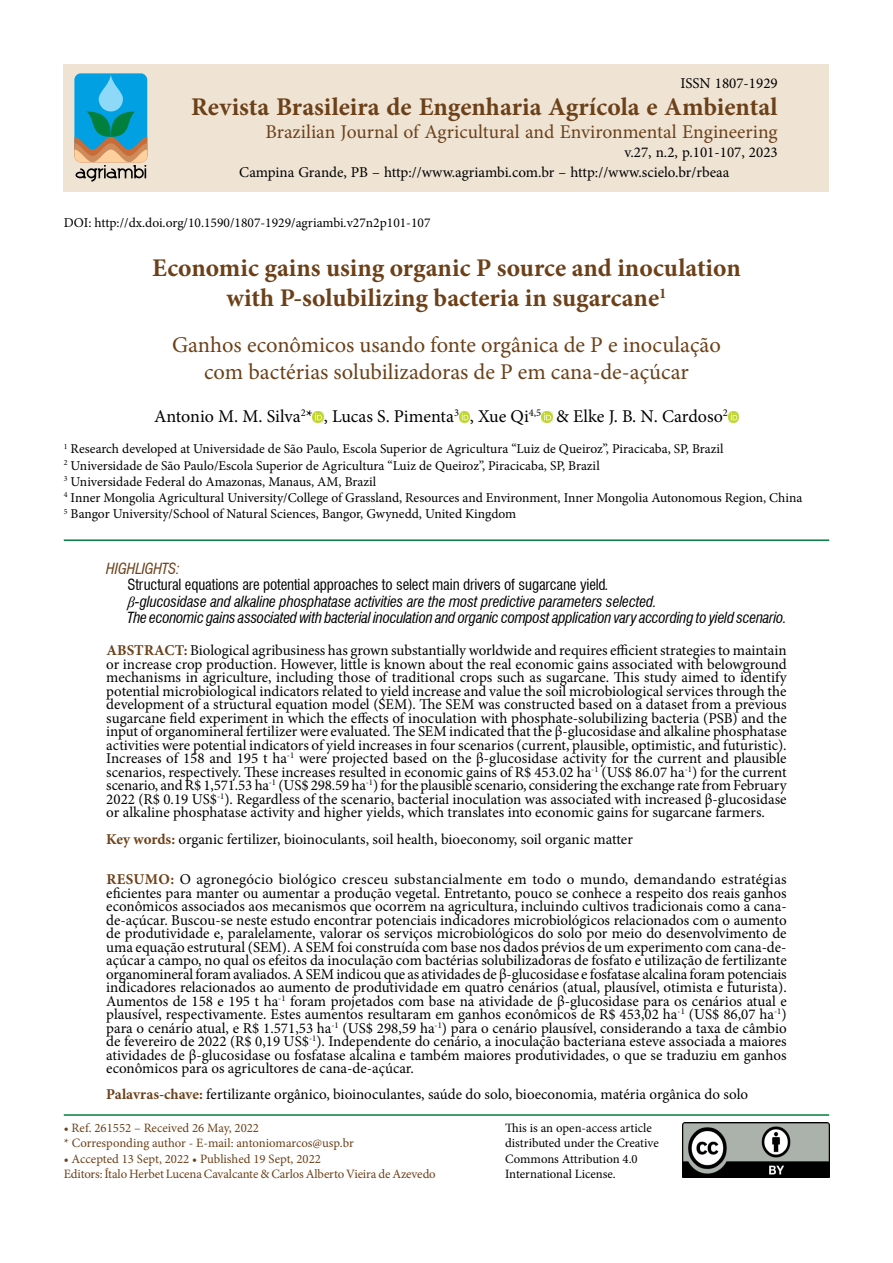
<style>
.page{position:relative;width:893px;height:1263px;background:#fff}
.page>*{position:absolute;margin:0;border:0;box-sizing:border-box;transform-origin:0 0}
.t1{font:700 25.5px/30.6px "Minion Pro";letter-spacing:-.005em;color:#6c4119;text-align:center}
.t2{font:22.5px/27px "Minion Pro";color:#6c4119;text-align:center}
.t3{font:19.5px "Minion Pro";color:#6c4119}
.t4{font:18px "Minion Pro";color:#000}
.t5{font:15px/13.5px "Minion Pro";color:#000;text-align:justify}
.t6{font:italic condensed 15px/16.5px "Swiss 721 BT";letter-spacing:-.02em;color:#000}
.t7{font:13.5px/16.2px "Minion Pro";color:#000}
.t8{font:12.75px/15.3px "Minion Pro";letter-spacing:-.005em;color:#6c4119}
.t9{font:12.75px/15.3px "Minion Pro";color:#000}
.s1{color:#6c4119}
.s2{font-style:normal}
.s3{font-family:"Times New Roman";font-stretch:normal}
.s4{font-weight:700;color:#6c4119}
</style>
<div class="page">
<div style="left:64px;top:64px;width:765px;height:127px;background:#efe3d4"></div>
<img style="left:682px;top:1123px;width:147px;height:55px">
<svg style="left:74px;top:73px;width:73px;height:109px;background:#53a2b4"></svg>
<hr style="left:64px;top:1114px;width:765px;height:2px;background:#007f3e">
<svg style="left:313px;top:411px;width:11px;height:11px"></svg>
<svg style="left:459px;top:411px;width:11px;height:11px"></svg>
<svg style="left:541px;top:411px;width:11px;height:11px"></svg>
<svg style="left:728px;top:411px;width:11px;height:11px"></svg>
<hr style="left:64px;top:539px;width:765px;height:2px;background:#007f3e">
<p class="t5" style="left:680px;top:77px;width:99px">ISSN 1807-1929</p>
<h1 class="t1" style="left:191px;top:91px;width:588px">Revista Brasileira de Engenharia Agrícola e Ambiental</h1>
<h3 class="t3" style="left:265px;top:119px;width:514px">Brazilian Journal of Agricultural and Environmental Engineering</h3>
<p class="t5" style="left:624px;top:146px;width:155px">v.27, n.2, p.101-107, 2023</p>
<p class="t5" style="left:239px;top:165px;width:492px">Campina Grande, PB – http://www.agriambi.com.br – http://www.scielo.br/rbeaa</p>
<p class="t7" style="left:64px;top:215px;width:368px">DOI: http://dx.doi.org/10.1590/1807-1929/agriambi.v27n2p101-107</p>
<h1 class="t1" style="left:152px;top:252px;width:590px">Economic gains using organic P source and inoculation with P-solubilizing bacteria in sugarcane<sup>1</sup></h1>
<h2 class="t2" style="left:172px;top:332px;width:550px">Ganhos econômicos usando fonte orgânica de P e inoculação com bactérias solubilizadoras de P em cana-de-açúcar</h2>
<p class="t4" style="left:154px;top:404px;width:575px">Antonio M. M. Silva<sup>2</sup>* , Lucas S. Pimenta<sup>3</sup> , Xue Qi<sup>4,5</sup> &amp; Elke J. B. N. Cardoso<sup>2</sup></p>
<p class="t7" style="left:64px;top:441px;width:740px"><sup>1</sup> Research developed at Universidade de São Paulo, Escola Superior de Agricultura “Luiz de Queiroz”, Piracicaba, SP, Brazil<br><sup>2</sup> Universidade de São Paulo/Escola Superior de Agricultura “Luiz de Queiroz”, Piracicaba, SP, Brazil<br><sup>3</sup> Universidade Federal do Amazonas, Manaus, AM, Brazil<br><sup>4</sup> Inner Mongolia Agricultural University/College of Grassland, Resources and Environment, Inner Mongolia Autonomous Region, China <sup>5</sup> Bangor University/School of Natural Sciences, Bangor, Gwynedd, United Kingdom</p>
<p class="t6" style="left:128px;top:560px;width:661px;text-indent:-21px"><span class="s1">HIGHLIGHTS:<br></span><span class="s2">Structural equations are potential approaches to select main drivers of sugarcane yield</span>.<br><span class="s3">β</span>-glucosidase and alkaline phosphatase activities are the most predictive parameters selected.<br>The economic gains associated with bacterial inoculation and organic compost application vary according to yield scenario.</p>
<p class="t5" style="left:106px;top:644px;width:682px"><span class="s4">ABSTRACT:</span> Biological agribusiness has grown substantially worldwide and requires efficient strategies to maintain or increase crop production. However, little is known about the real economic gains associated with belowground mechanisms in agriculture, including those of traditional crops such as sugarcane. This study aimed to identify potential microbiological indicators related to yield increase and value the soil microbiological services through the development of a structural equation model (SEM). The SEM was constructed based on a dataset from a previous sugarcane field experiment in which the effects of inoculation with phosphate-solubilizing bacteria (PSB) and the input of organomineral fertilizer were evaluated. The SEM indicated that the β-glucosidase and alkaline phosphatase activities were potential indicators of yield increases in four scenarios (current, plausible, optimistic, and futuristic).<br>Increases of 158 and 195 t ha<sup>-1</sup> were projected based on the β-glucosidase activity for the current and plausible scenarios, respectively. These increases resulted in economic gains of R$ 453.02 ha<sup>-1</sup> (US$ 86.07 ha<sup>-1</sup>) for the current scenario, and R$ 1,571.53 ha<sup>-1</sup> (US$ 298.59 ha<sup>-1</sup>) for the plausible scenario, considering the exchange rate from February 2022 (R$ 0.19 US$<sup>-1</sup>). Regardless of the scenario, bacterial inoculation was associated with increased β-glucosidase or alkaline phosphatase activity and higher yields, which translates into economic gains for sugarcane farmers.</p>
<p class="t5" style="left:106px;top:832px;width:528px"><span class="s4">Key words:</span> organic fertilizer, bioinoculants, soil health, bioeconomy, soil organic matter</p>
<p class="t5" style="left:106px;top:872px;width:682px"><span class="s4">RESUMO:</span> O agronegócio biológico cresceu substancialmente em todo o mundo, demandando estratégias eficientes para manter ou aumentar a produção vegetal. Entretanto, pouco se conhece a respeito dos reais ganhos econômicos associados aos mecanismos que ocorrem na agricultura, incluindo cultivos tradicionais como a cana&shy;de-açúcar. Buscou-se neste estudo encontrar potenciais indicadores microbiológicos relacionados com o aumento de produtividade e, paralelamente, valorar os serviços microbiológicos do solo por meio do desenvolvimento de uma equação estrutural (SEM). A SEM foi construída com base nos dados prévios de um experimento com cana-de&shy;açúcar a campo, no qual os efeitos da inoculação com bactérias solubilizadoras de fosfato e utilização de fertilizante organomineral foram avaliados. A SEM indicou que as atividades de β-glucosidase e fosfatase alcalina foram potenciais indicadores relacionados ao aumento de produtividade em quatro cenários (atual, plausível, otimista e futurista).<br>Aumentos de 158 e 195 t ha<sup>-1</sup> foram projetados com base na atividade de β-glucosidase para os cenários atual e plausível, respectivamente. Estes aumentos resultaram em ganhos econômicos de R$ 453,02 ha<sup>-1</sup> (US$ 86,07 ha<sup>-1</sup>) para o cenário atual, e R$ 1.571,53 ha<sup>-1</sup> (US$ 298,59 ha<sup>-1</sup>) para o cenário plausível, considerando a taxa de câmbio de fevereiro de 2022 (R$ 0,19 US$<sup>-1</sup>). Independente do cenário, a inoculação bacteriana esteve associada a maiores atividades de β-glucosidase ou fosfatase alcalina e também maiores produtividades, o que se traduziu em ganhos econômicos para os agricultores de cana-de-açúcar.</p>
<p class="t5" style="left:106px;top:1088px;width:643px"><span class="s4">Palavras-chave:</span> fertilizante orgânico, bioinoculantes, saúde do solo, bioeconomia, matéria orgânica do solo</p>
<p class="t8" style="left:64px;top:1120px;width:292px">• Ref. 261552 – Received 26 May, 2022<br>* Corresponding author - E-mail: antoniomarcos@usp.br</p>
<p class="t8" style="left:64px;top:1151px;width:373px">• Accepted 13 Sept, 2022 • Published 19 Sept, 2022<br>Editors: Ítalo Herbet Lucena Cavalcante &amp; Carlos Alberto Vieira de Azevedo</p>
<p class="t9" style="left:505px;top:1120px;width:155px">This is an open-access article distributed under the Creative<br>Commons Attribution 4.0<br>International License.</p>
</div>
